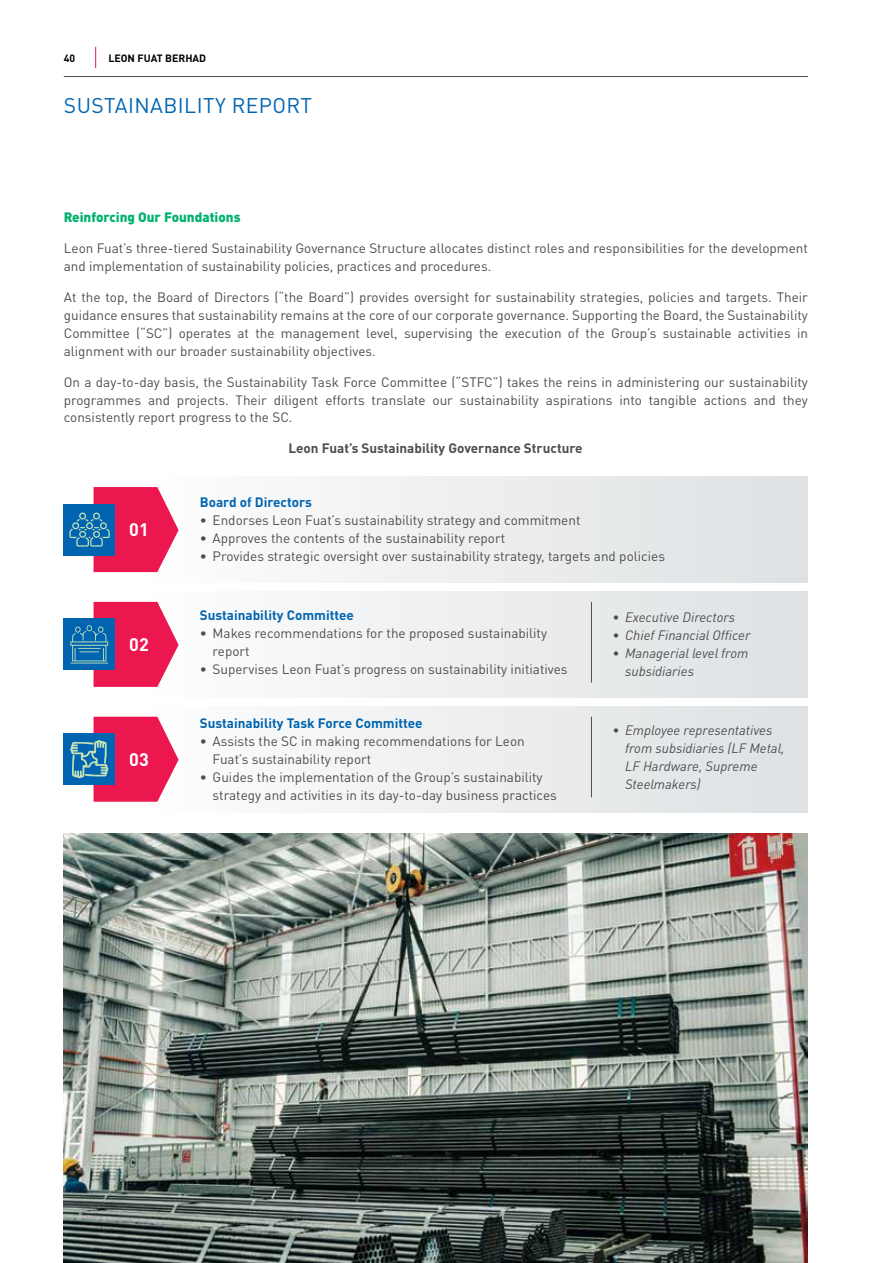
<style>
.page{position:relative;width:893px;height:1263px;background:#fff}
.page>*{position:absolute;margin:0;border:0;box-sizing:border-box;transform-origin:0 0}
.t1{font:21px "DIN Pro";color:#0064b1}
.t2{font:700 18px "DIN Pro";color:#fff}
.t3{font:13.5px/18px "DIN Pro";color:#4d4d4f}
.t4{font:italic 13.5px/18px "DIN Pro";color:#4d4d4f}
.t5{font:700 13.5px "DIN Pro";color:#0064b1}
.t6{font:700 13.5px "DIN Pro";color:#4d4d4f}
.t7{font:900 13.5px "DIN Pro";color:#00b26b}
.t8{font:700 10.5px "DIN";color:#000}
</style>
<div class="page">
<div style="left:144px;top:476px;width:664px;height:107px;background:linear-gradient(to right,#fefdfd,#dde1e3)"></div>
<div style="left:144px;top:591px;width:664px;height:106px;background:linear-gradient(to right,#fefdfd,#dde1e3)"></div>
<div style="left:144px;top:706px;width:664px;height:106px;background:linear-gradient(to right,#fefdfd,#dde1e3)"></div>
<div style="left:64px;top:504px;width:51px;height:51px;background:#0064b1"></div>
<div style="left:64px;top:619px;width:51px;height:51px;background:#0064b1"></div>
<div style="left:64px;top:734px;width:51px;height:51px;background:#0064b1"></div>
<hr style="left:591px;top:602px;width:1px;height:80px;background:#4d4d4f">
<hr style="left:591px;top:717px;width:1px;height:80px;background:#4d4d4f">
<svg style="left:69px;top:487px;width:110px;height:85px"></svg>
<svg style="left:70px;top:602px;width:109px;height:85px"></svg>
<svg style="left:70px;top:717px;width:109px;height:85px"></svg>
<img style="left:64px;top:834px;width:744px;height:429px">
<svg style="left:95px;top:47px;width:1px;height:21px"></svg>
<hr style="left:64px;top:76px;width:744px;height:1px;background:#4d4d4f">
<p class="t8" style="left:64px;top:51px;width:13px">40</p>
<p class="t8" style="left:108px;top:51px;width:99px">LEON FUAT BERHAD</p>
<p class="t1" style="left:64px;top:89px;width:26px">Sustainability</p>
<p class="t1" style="left:232px;top:89px;width:41px">REport</p>
<p class="t7" style="left:64px;top:206px;width:178px">Reinforcing Our Foundations</p>
<p class="t3" style="left:64px;top:238px;width:746px">Leon Fuat’s three-tiered Sustainability Governance Structure allocates distinct roles and responsibilities for the development and implementation of sustainability policies, practices and procedures.</p>
<p class="t3" style="left:64px;top:287px;width:746px;text-align:justify">At the top, the Board of Directors (“the Board”) provides oversight for sustainability strategies, policies and targets. Their guidance ensures that sustainability remains at the core of our corporate governance. Supporting the Board, the Sustainability Committee (“SC”) operates at the management level, supervising the execution of the Group’s sustainable activities in alignment with our broader sustainability objectives.</p>
<p class="t3" style="left:64px;top:371px;width:746px;text-align:justify">On a day-to-day basis, the Sustainability Task Force Committee (“STFC”) takes the reins in administering our sustainability programmes and projects. Their diligent efforts translate our sustainability aspirations into tangible actions and they consistently report progress to the SC.</p>
<p class="t2" style="left:129px;top:514px;width:21px">01</p>
<p class="t2" style="left:129px;top:629px;width:21px">02</p>
<p class="t2" style="left:129px;top:744px;width:21px">03</p>
<p class="t6" style="left:288px;top:437px;width:296px">Leon Fuat’s Sustainability Governance Structure</p>
<p class="t5" style="left:200px;top:491px;width:113px">Board of Directors</p>
<p class="t3" style="left:200px;top:510px;width:382px">• Endorses Leon Fuat’s sustainability strategy and commitment</p>
<p class="t3" style="left:200px;top:528px;width:307px">• Approves the contents of the sustainability report</p>
<p class="t3" style="left:200px;top:546px;width:467px">• Provides strategic oversight over sustainability strategy, targets and policies</p>
<p class="t5" style="left:200px;top:604px;width:156px">Sustainability Committee</p>
<p class="t3" style="left:213px;top:623px;width:336px;text-indent:-13px">• Makes recommendations for the proposed sustainability report</p>
<p class="t3" style="left:200px;top:659px;width:369px">• Supervises Leon Fuat’s progress on sustainability initiatives</p>
<p class="t5" style="left:200px;top:712px;width:224px">Sustainability Task Force Committee</p>
<p class="t3" style="left:213px;top:731px;width:314px;text-indent:-13px">• Assists the SC in making recommendations for Leon<br>Fuat’s sustainability report</p>
<p class="t3" style="left:213px;top:767px;width:346px;text-indent:-13px">• Guides the implementation of the Group’s sustainability strategy and activities in its day-to-day business practices</p>
<p class="t4" style="left:612px;top:607px;width:124px">• Executive Directors</p>
<p class="t4" style="left:612px;top:625px;width:140px">• Chief Financial Officer</p>
<p class="t4" style="left:625px;top:643px;width:125px;text-indent:-13px">• Managerial level from subsidiaries</p>
<p class="t4" style="left:625px;top:720px;width:161px;text-indent:-13px">• Employee representatives from subsidiaries (LF Metal,<br>LF Hardware, Supreme<br>Steelmakers)</p>
</div>
